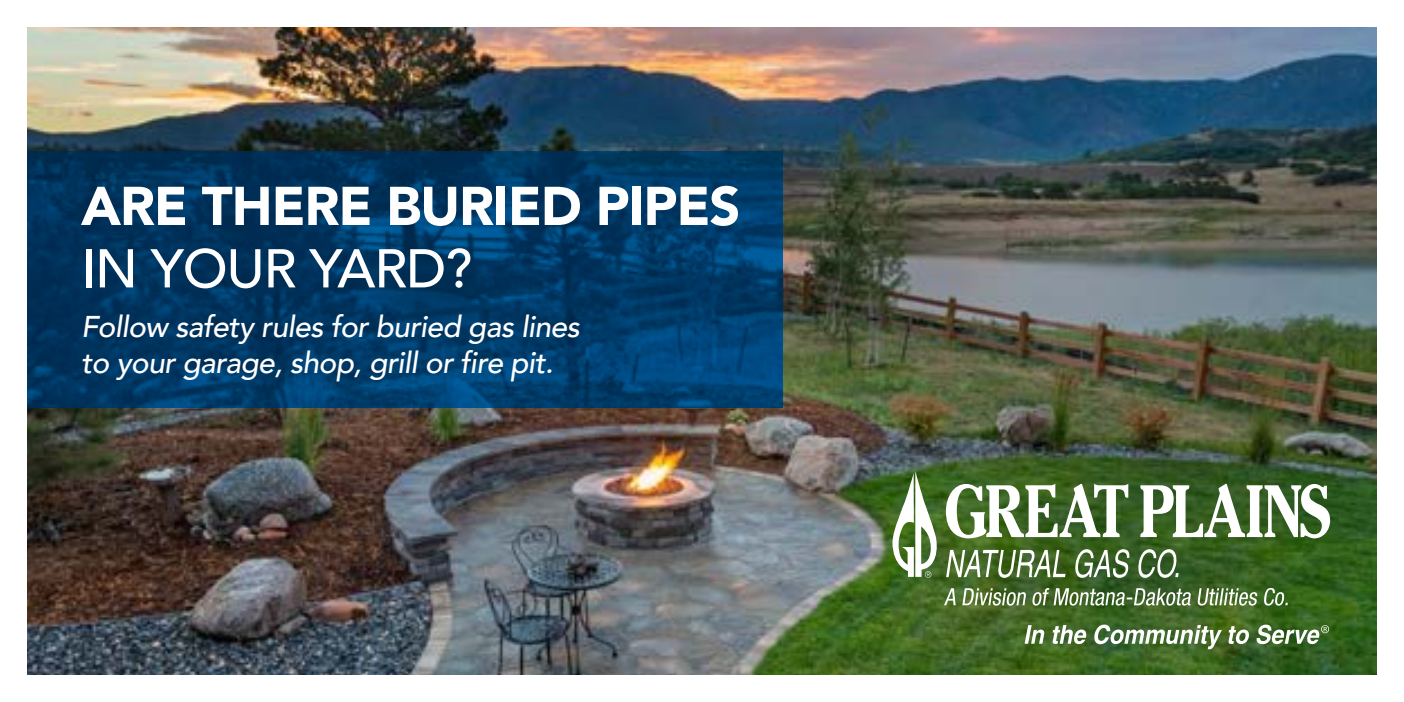
<style>
.page{position:relative;width:1404px;height:702px;background:#fff}
.page>*{position:absolute;margin:0;border:0;box-sizing:border-box;transform-origin:0 0}
.t1{font:900 54px "Avenir";letter-spacing:-.02em;color:#fff}
.t2{font:500 54px "Avenir";letter-spacing:-.02em;color:#fff}
.t3{font:italic 500 30px/36px "Avenir";letter-spacing:-.02em;color:#fff}
</style>
<div class="page">
<img style="left:27px;top:27px;width:1350px;height:648px">
<img style="left:27px;top:151px;width:755px;height:257px">
<svg style="left:946px;top:484px;width:182px;height:54px"></svg>
<svg style="left:1140px;top:484px;width:190px;height:54px"></svg>
<svg style="left:946px;top:550px;width:119px;height:28px"></svg>
<svg style="left:1075px;top:549px;width:55px;height:29px"></svg>
<svg style="left:1138px;top:549px;width:41px;height:29px"></svg>
<svg style="left:892px;top:471px;width:45px;height:107px"></svg>
<svg style="left:1025px;top:625px;width:20px;height:19px"></svg>
<svg style="left:1052px;top:625px;width:35px;height:19px"></svg>
<svg style="left:1093px;top:625px;width:129px;height:24px"></svg>
<svg style="left:1228px;top:626px;width:22px;height:18px"></svg>
<svg style="left:1256px;top:625px;width:73px;height:19px"></svg>
<svg style="left:944px;top:588px;width:12px;height:17px"></svg>
<svg style="left:962px;top:588px;width:64px;height:18px"></svg>
<svg style="left:1032px;top:588px;width:159px;height:18px"></svg>
<svg style="left:1197px;top:588px;width:61px;height:18px"></svg>
<svg style="left:1264px;top:588px;width:24px;height:18px"></svg>
<h1 class="t1" style="left:81px;top:160px;width:661px">ARE THERE BURIED PIPES</h1>
<h1 class="t2" style="left:81px;top:222px;width:393px">IN YOUR YARD?</h1>
<p class="t3" style="left:81px;top:309px;width:500px">Follow safety rules for buried gas lines to your garage, shop, grill or fire pit.</p>
</div>
